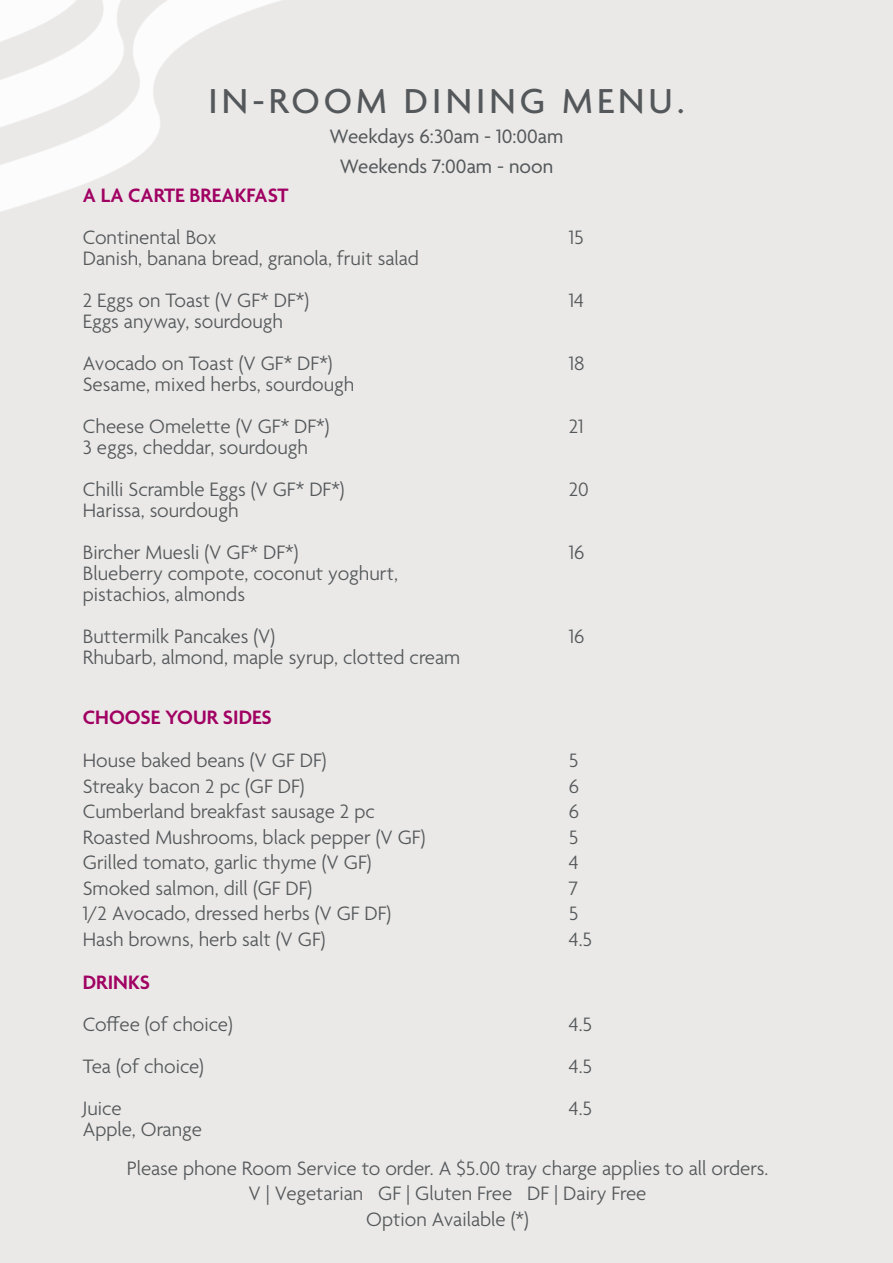
<style>
.page{position:relative;width:893px;height:1263px;background:#ebe9e8}
.page>*{position:absolute;margin:0;border:0;box-sizing:border-box;transform-origin:0 0}
.t1{font:500 37.5px "Agenda";letter-spacing:.11em;color:#54585a}
.t2{font:300 21px/21px "Agenda";color:#54585a}
.t3{font:21px "Agenda";color:#54585a}
.t4{font:600 21px "Agenda";color:#a00062}
</style>
<div class="page">
<img style="left:0;top:0;width:281px;height:212px">
<p class="t1" style="left:208px;top:81px;width:477px">IN-ROOM DINING MENU.</p>
<p class="t3" style="left:330px;top:125px;width:235px">Weekdays 6:30am - 10:00am</p>
<p class="t3" style="left:340px;top:155px;width:215px">Weekends 7:00am - noon</p>
<p class="t4" style="left:83px;top:184px;width:207px">A LA CARTE BREAKFAST</p>
<p class="t2" style="left:83px;top:228px;width:135px">Continental Box</p>
<p class="t2" style="left:569px;top:228px;width:16px">15</p>
<p class="t2" style="left:83px;top:249px;width:338px">Danish, banana bread, granola, fruit salad</p>
<p class="t2" style="left:83px;top:291px;width:228px">2 Eggs on Toast (V GF* DF*)</p>
<p class="t2" style="left:569px;top:291px;width:17px">14</p>
<p class="t2" style="left:83px;top:312px;width:202px">Eggs anyway, sourdough</p>
<p class="t2" style="left:83px;top:354px;width:251px">Avocado on Toast (V GF* DF*)</p>
<p class="t2" style="left:569px;top:354px;width:17px">18</p>
<p class="t2" style="left:83px;top:375px;width:273px">Sesame, mixed herbs, sourdough</p>
<p class="t2" style="left:83px;top:417px;width:248px">Cheese Omelette (V GF* DF*)</p>
<p class="t2" style="left:569px;top:417px;width:16px">21</p>
<p class="t2" style="left:83px;top:438px;width:227px">3 eggs, cheddar, sourdough</p>
<p class="t2" style="left:83px;top:480px;width:263px">Chilli Scramble Eggs (V GF* DF*)</p>
<p class="t2" style="left:569px;top:480px;width:22px">20</p>
<p class="t2" style="left:83px;top:501px;width:157px">Harissa, sourdough</p>
<p class="t2" style="left:83px;top:543px;width:217px">Bircher Muesli (V GF* DF*)</p>
<p class="t2" style="left:569px;top:543px;width:17px">16</p>
<p class="t2" style="left:83px;top:564px;width:317px">Blueberry compote, coconut yoghurt, pistachios, almonds</p>
<p class="t2" style="left:83px;top:627px;width:194px">Buttermilk Pancakes (V)</p>
<p class="t2" style="left:569px;top:627px;width:17px">16</p>
<p class="t2" style="left:83px;top:648px;width:379px">Rhubarb, almond, maple syrup, clotted cream</p>
<p class="t4" style="left:83px;top:706px;width:191px">CHOOSE YOUR SIDES</p>
<p class="t2" style="left:83px;top:751px;width:245px">House baked beans (V GF DF)</p>
<p class="t2" style="left:569px;top:751px;width:11px">5</p>
<p class="t2" style="left:83px;top:777px;width:223px">Streaky bacon 2 pc (GF DF)</p>
<p class="t2" style="left:569px;top:777px;width:12px">6</p>
<p class="t2" style="left:83px;top:802px;width:294px">Cumberland breakfast sausage 2 pc</p>
<p class="t2" style="left:569px;top:802px;width:12px">6</p>
<p class="t2" style="left:83px;top:828px;width:344px">Roasted Mushrooms, black pepper (V GF)</p>
<p class="t2" style="left:569px;top:828px;width:11px">5</p>
<p class="t2" style="left:83px;top:853px;width:290px">Grilled tomato, garlic thyme (V GF)</p>
<p class="t2" style="left:569px;top:853px;width:11px">4</p>
<p class="t2" style="left:83px;top:879px;width:231px">Smoked salmon, dill (GF DF)</p>
<p class="t2" style="left:569px;top:879px;width:11px">7</p>
<p class="t2" style="left:83px;top:904px;width:310px">1/2 Avocado, dressed herbs (V GF DF)</p>
<p class="t2" style="left:569px;top:904px;width:11px">5</p>
<p class="t2" style="left:83px;top:930px;width:244px">Hash browns, herb salt (V GF)</p>
<p class="t2" style="left:569px;top:930px;width:25px">4.5</p>
<p class="t4" style="left:83px;top:971px;width:69px">DRINKS</p>
<p class="t2" style="left:83px;top:1015px;width:151px">Coffee (of choice)</p>
<p class="t2" style="left:569px;top:1015px;width:25px">4.5</p>
<p class="t2" style="left:83px;top:1057px;width:123px">Tea (of choice)</p>
<p class="t2" style="left:569px;top:1057px;width:25px">4.5</p>
<p class="t2" style="left:83px;top:1099px;width:40px">Juice</p>
<p class="t2" style="left:569px;top:1099px;width:25px">4.5</p>
<p class="t2" style="left:83px;top:1120px;width:121px">Apple, Orange</p>
<p class="t2" style="left:127px;top:1159px;width:643px">Please phone Room Service to order. A $5.00 tray charge applies to all orders.</p>
<p class="t2" style="left:249px;top:1182px;width:399px;line-height:25.2px;text-align:center">V | Vegetarian GF | Gluten Free DF | Dairy Free<br>Option Available (*)</p>
</div>
